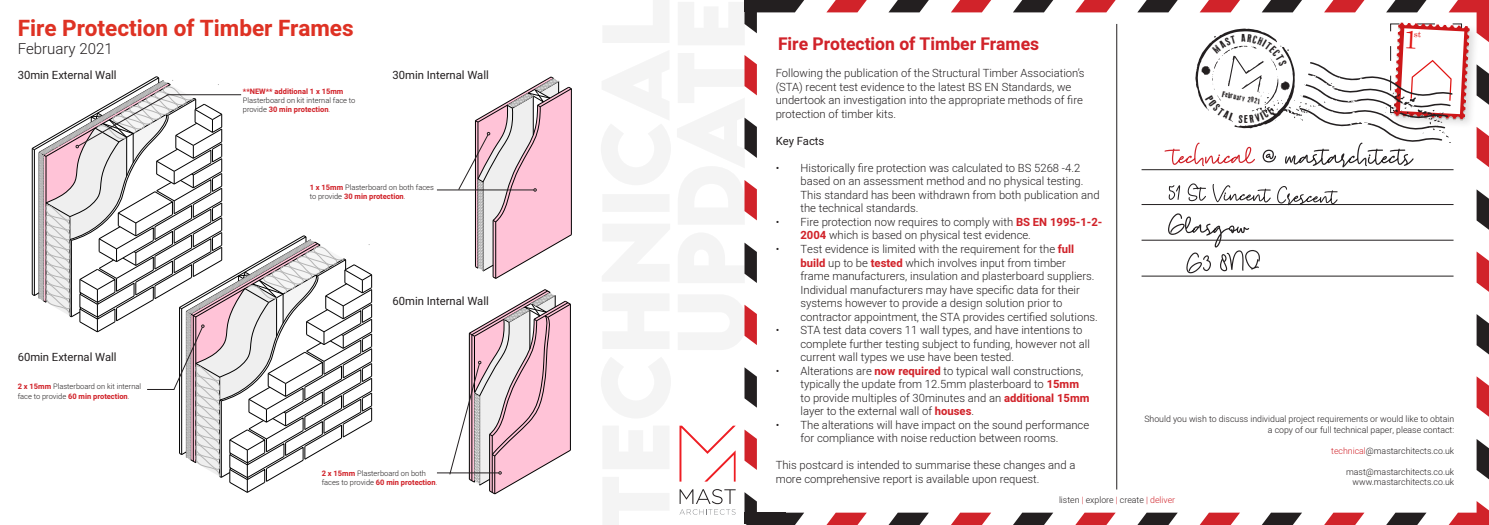
<style>
.page{position:relative;width:1489px;height:525px;background:#fff}
.page>*{position:absolute;margin:0;border:0;box-sizing:border-box;transform-origin:0 0}
.t1{font:700 22.5px "Heebo";color:#de3224}
.t2{font:700 17.5px "Heebo";color:#d1232a}
.t3{font:300 15px "Heebo";color:#231f20}
.t4{font:300 11.25px/13.5px "Heebo";color:#231f20}
.t5{font:11.25px "Heebo";color:#231f20}
.t6{font:9.25px "Old Typography";color:#231f20}
.t7{font:300 8.75px/10.5px "Heebo";color:#231f20;text-align:right}
.t8{font:300 7.5px/9px "Heebo";color:#231f20}
.t9{font:700 7.5px "Heebo";color:#d1232a}
.s1{font-weight:700;color:#d1232a}
.s2{color:#d1232a}
</style>
<div class="page">
<svg style="left:601px;top:0;width:70px;height:524px;fill:#f5f5f5"></svg>
<svg style="left:679px;top:489px;width:56px;height:25px"></svg>
<svg style="left:679px;top:425px;width:56px;height:56px"></svg>
<hr style="left:571px;top:89px;width:1px;height:145px;background:#000">
<hr style="left:570px;top:304px;width:1px;height:146px;background:#000">
<hr style="left:437px;top:189px;width:97px;height:1px;background:#231f20">
<hr style="left:437px;top:472px;width:62px;height:1px;background:#231f20">
<svg style="left:32px;top:76px;width:340px;height:416px"></svg>
<svg style="left:458px;top:77px;width:113px;height:201px"></svg>
<svg style="left:449px;top:289px;width:121px;height:205px"></svg>
<svg style="left:1325px;top:512px;width:39px;height:12px"></svg>
<svg style="left:1387px;top:512px;width:39px;height:12px"></svg>
<svg style="left:1075px;top:0;width:40px;height:12px"></svg>
<svg style="left:1076px;top:512px;width:39px;height:12px"></svg>
<svg style="left:1138px;top:512px;width:39px;height:12px"></svg>
<svg style="left:1200px;top:512px;width:39px;height:12px"></svg>
<svg style="left:1262px;top:512px;width:39px;height:12px"></svg>
<svg style="left:951px;top:0;width:40px;height:12px"></svg>
<svg style="left:1013px;top:0;width:40px;height:12px"></svg>
<svg style="left:951px;top:512px;width:40px;height:12px"></svg>
<svg style="left:1013px;top:512px;width:40px;height:12px"></svg>
<svg style="left:826px;top:0;width:40px;height:12px"></svg>
<svg style="left:889px;top:0;width:39px;height:12px"></svg>
<svg style="left:827px;top:512px;width:39px;height:12px"></svg>
<svg style="left:889px;top:512px;width:39px;height:12px"></svg>
<svg style="left:1476px;top:189px;width:12px;height:40px"></svg>
<svg style="left:677px;top:0;width:127px;height:350px"></svg>
<svg style="left:744px;top:367px;width:12px;height:40px"></svg>
<svg style="left:1476px;top:251px;width:12px;height:40px"></svg>
<svg style="left:1476px;top:314px;width:12px;height:40px"></svg>
<svg style="left:744px;top:429px;width:12px;height:40px"></svg>
<svg style="left:744px;top:492px;width:60px;height:32px"></svg>
<svg style="left:1476px;top:376px;width:12px;height:40px"></svg>
<svg style="left:1449px;top:501px;width:39px;height:23px"></svg>
<svg style="left:1476px;top:439px;width:12px;height:40px"></svg>
<div style="left:744px;top:0;width:41px;height:11px;background:#231f20"></div>
<div style="left:744px;top:512px;width:41px;height:11px;background:#231f20"></div>
<hr style="left:1116px;top:24px;width:1px;height:465px;background:#231f20">
<hr style="left:1141px;top:169px;width:312px;height:1px;background:#231f20">
<hr style="left:1141px;top:204px;width:312px;height:1px;background:#231f20">
<hr style="left:1141px;top:240px;width:312px;height:1px;background:#231f20">
<hr style="left:1141px;top:275px;width:312px;height:1px;background:#231f20">
<svg style="left:1168px;top:183px;width:169px;height:21px"></svg>
<svg style="left:1167px;top:213px;width:92px;height:60px"></svg>
<svg style="left:1137px;top:0;width:351px;height:167px"></svg>
<p class="t1" style="left:18px;top:12px;width:337px">Fire Protection of Timber Frames</p>
<p class="t3" style="left:18px;top:38px;width:96px">February 2021</p>
<p class="t9" style="left:243px;top:86px;width:102px">**NEW** additional 1 x 15mm</p>
<p class="t8" style="left:243px;top:96px;width:114px">Plasterboard on kit internal face to provide <span class="s1">30 min protection</span>.</p>
<p class="t5" style="left:18px;top:67px;width:100px">30min External Wall</p>
<p class="t5" style="left:392px;top:67px;width:98px">30min Internal Wall</p>
<p class="t8" style="left:310px;top:183px;width:126px"><span class="s1">1 x 15mm</span> Plasterboard on both faces to provide <span class="s1">30 min protection</span>.</p>
<p class="t5" style="left:18px;top:349px;width:100px">60min External Wall</p>
<p class="t8" style="left:18px;top:382px;width:125px"><span class="s1">2 x 15mm</span> Plasterboard on kit internal face to provide <span class="s1">60 min protection</span>.</p>
<p class="t5" style="left:392px;top:293px;width:98px">60min Internal Wall</p>
<p class="t8" style="left:322px;top:468px;width:117px"><span class="s1">2 x 15mm</span> Plasterboard on both faces to provide <span class="s1">60 min protection</span>.</p>
<p class="t2" style="left:778px;top:32px;width:263px">Fire Protection of Timber Frames</p>
<p class="t4" style="left:775px;top:66px;width:310px">Following the publication of the Structural Timber Association’s (STA) recent test evidence to the latest BS EN Standards, we undertook an investigation into the appropriate methods of fire protection of timber kits.</p>
<p class="t5" style="left:775px;top:133px;width:50px">Key Facts</p>
<p class="t4" style="left:800px;top:161px;width:300px;text-indent:-25px">• Historically fire protection was calculated to BS 5268 -4.2 based on an assessment method and no physical testing.<br>This standard has been withdrawn from both publication and the technical standards.</p>
<p class="t4" style="left:800px;top:215px;width:303px;text-indent:-25px">• Fire protection now requires to comply with <span class="s1">BS EN 1995-1-2-<br>2004</span> which is based on physical test evidence.</p>
<p class="t4" style="left:800px;top:242px;width:299px;text-indent:-25px">• Test evidence is limited with the requirement for the <span class="s1">full build</span> up to be <span class="s1">tested</span> which involves input from timber<br>frame manufacturers, insulation and plasterboard suppliers.<br>Individual manufacturers may have specific data for their systems however to provide a design solution prior to contractor appointment, the STA provides certified solutions.</p>
<p class="t4" style="left:800px;top:323px;width:291px;text-indent:-25px">• STA test data covers 11 wall types, and have intentions to complete further testing subject to funding, however not all current wall types we use have been tested.</p>
<p class="t4" style="left:800px;top:363px;width:290px;text-indent:-25px">• Alterations are <span class="s1">now required</span> to typical wall constructions, typically the update from 12.5mm plasterboard to <span class="s1">15mm </span>to provide multiples of 30minutes and an <span class="s1">additional 15mm </span>layer to the external wall of <span class="s1">houses</span>.</p>
<p class="t4" style="left:775px;top:417px;width:315px;text-align:center">• The alterations will have impact on the sound performance for compliance with noise reduction between rooms.</p>
<p class="t4" style="left:775px;top:458px;width:301px">This postcard is intended to summarise these changes and a more comprehensive report is available upon request.</p>
<p class="t7" style="left:1058px;top:494px;width:118px">listen <span class="s2">|</span> explore <span class="s2">|</span> create <span class="s2">| deliver</span></p>
<p class="t6" style="left:1223px;top:89px;width:40px;rotate:11deg">February 2021</p>
<p class="t7" style="left:1144px;top:413px;width:311px">Should you wish to discuss individual project requirements or would like to obtain a copy of our full technical paper, please contact:</p>
<p class="t7" style="left:1331px;top:445px;width:124px"><span class="s2">technical</span>@mastarchitects.co.uk</p>
<p class="t7" style="left:1345px;top:466px;width:110px">mast@mastarchitects.co.uk</p>
<p class="t7" style="left:1352px;top:476px;width:103px">www.mastarchitects.co.uk</p>
</div>
